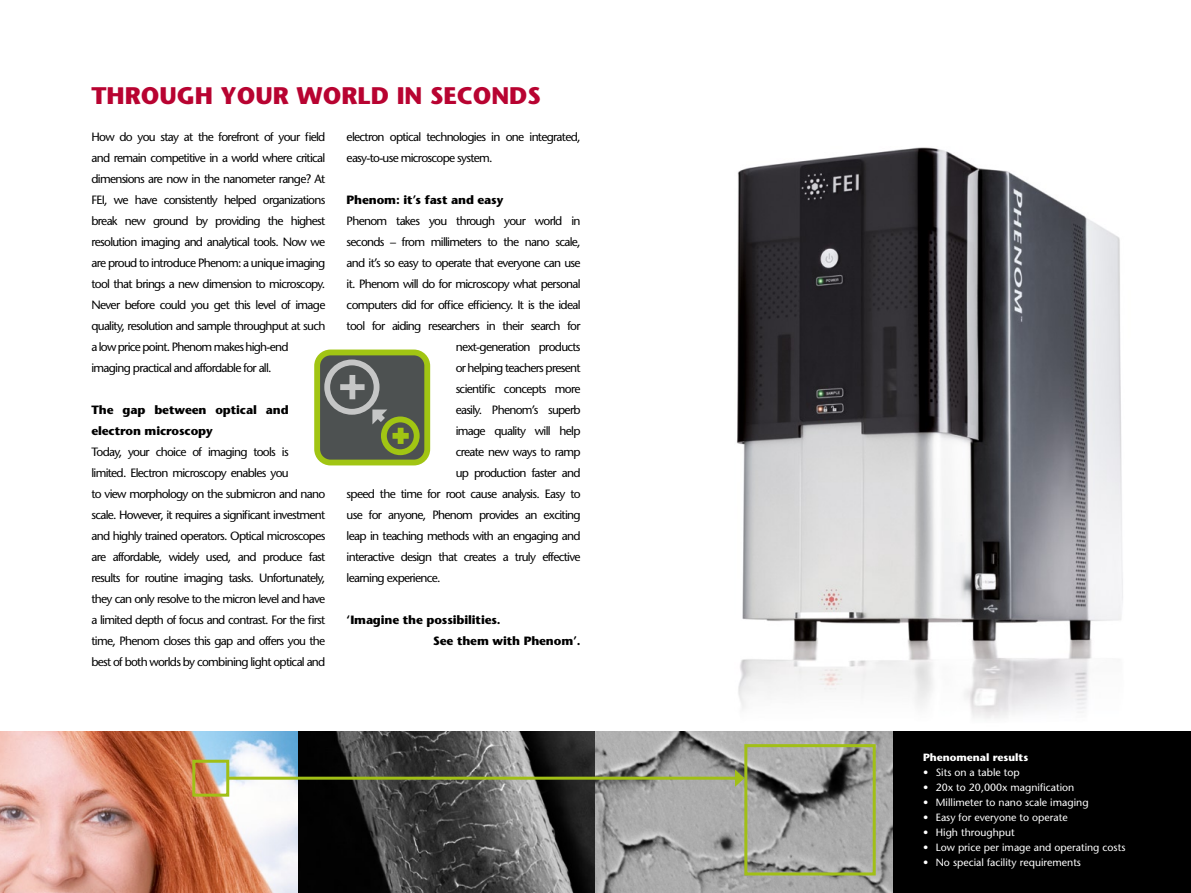
<style>
.page{position:relative;width:1191px;height:893px;background:#fff}
.page>*{position:absolute;margin:0;border:0;box-sizing:border-box;transform-origin:0 0}
.t1{font:700 24px "Stone Sans";color:#b80331}
.t2{font:12px/21px "Stone Sans";letter-spacing:-.06em;color:#000}
.t3{font:700 12px/21px "Stone Sans";letter-spacing:-.01em;color:#000}
.t4{font:10.5px "Stone Sans";color:#fff}
.t5{font:700 10.5px "Stone Sans";color:#fff}
</style>
<div class="page">
<img style="left:737px;top:147px;width:386px;height:571px">
<img style="left:298px;top:731px;width:297px;height:162px">
<svg style="left:595px;top:731px;width:298px;height:162px;background:#9d9d9c"></svg>
<div style="left:893px;top:731px;width:298px;height:162px;background:#000"></div>
<img style="left:0;top:731px;width:298px;height:162px">
<div style="left:192px;top:760px;width:37px;height:37px;border:3px solid #a1bf16"></div>
<div style="left:744px;top:744px;width:131px;height:131px;border:3px solid #a1bf16"></div>
<hr style="left:227px;top:777px;width:510px;height:3px;background:#a1bf16">
<svg style="left:735px;top:769px;width:9px;height:18px"></svg>
<div style="left:317px;top:352px;width:110px;height:110px;background:#4d5151;border-radius:13px"></div>
<div style="left:314px;top:350px;width:116px;height:115px;border:6px solid #a1c513;border-radius:13px"></div>
<svg style="left:384px;top:419px;width:33px;height:33px"></svg>
<div style="left:381px;top:416px;width:38px;height:39px;border:6px solid #a1c513;border-radius:50%"></div>
<div style="left:392px;top:433px;width:17px;height:6px;background:#a1c513"></div>
<div style="left:398px;top:428px;width:5px;height:16px;background:#a1c513"></div>
<svg style="left:321px;top:357px;width:70px;height:71px"></svg>
<h1 class="t1" style="left:91px;top:81px;width:451px">THROUGH YOUR WORLD IN SECONDS</h1>
<p class="t2" style="left:91px;top:127px;width:235px">How do you stay at the forefront of your field and remain competitive in a world where critical dimensions are now in the nanometer range? At FEI, we have consistently helped organizations break new ground by providing the highest resolution imaging and analytical tools. Now we are proud to introduce Phenom: a unique imaging tool that brings a new dimension to microscopy.<br>Never before could you get this level of image quality, resolution and sample throughput at such a low price point. Phenom makes high-end imaging practical and affordable for all.</p>
<p class="t3" style="left:91px;top:399px;width:199px">The gap between optical and electron microscopy</p>
<p class="t2" style="left:91px;top:442px;width:235px">Today, your choice of imaging tools is limited. Electron microscopy enables you<br>to view morphology on the submicron and nano scale. However, it requires a significant investment and highly trained operators. Optical microscopes are affordable, widely used, and produce fast results for routine imaging tasks. Unfortunately, they can only resolve to the micron level and have a limited depth of focus and contrast. For the first time, Phenom closes this gap and offers you the best of both worlds by combining light optical and</p>
<p class="t2" style="left:347px;top:127px;width:235px">electron optical technologies in one integrated, easy-to-use microscope system.</p>
<p class="t3" style="left:347px;top:189px;width:158px">Phenom: it’s fast and easy</p>
<p class="t2" style="left:347px;top:211px;width:235px">Phenom takes you through your world in</p>
<p class="t2" style="left:347px;top:232px;width:235px">seconds – from millimeters to the nano scale,</p>
<p class="t2" style="left:347px;top:253px;width:235px">and it’s so easy to operate that everyone can use</p>
<p class="t2" style="left:347px;top:274px;width:235px">it. Phenom will do for microscopy what personal</p>
<p class="t2" style="left:347px;top:295px;width:235px">computers did for office efficiency. It is the ideal</p>
<p class="t2" style="left:347px;top:316px;width:235px">tool for aiding researchers in their search for</p>
<p class="t2" style="left:456px;top:337px;width:126px">next-generation products</p>
<p class="t2" style="left:456px;top:358px;width:126px">or helping teachers present</p>
<p class="t2" style="left:456px;top:379px;width:126px">scientific concepts more</p>
<p class="t2" style="left:456px;top:400px;width:126px">easily. Phenom’s superb</p>
<p class="t2" style="left:456px;top:421px;width:126px">image quality will help</p>
<p class="t2" style="left:456px;top:442px;width:126px">create new ways to ramp</p>
<p class="t2" style="left:456px;top:463px;width:126px">up production faster and</p>
<p class="t2" style="left:347px;top:484px;width:235px">speed the time for root cause analysis. Easy to</p>
<p class="t2" style="left:347px;top:505px;width:235px">use for anyone, Phenom provides an exciting</p>
<p class="t2" style="left:347px;top:526px;width:235px">leap in teaching methods with an engaging and</p>
<p class="t2" style="left:347px;top:547px;width:235px">interactive design that creates a truly effective</p>
<p class="t2" style="left:347px;top:568px;width:95px">learning experience.</p>
<p class="t3" style="left:433px;top:609px;width:149px;text-indent:-87px">‘Imagine the possibilities.<br>See them with Phenom’.</p>
<p class="t5" style="left:923px;top:751px;width:107px">Phenomenal results</p>
<p class="t4" style="left:923px;top:766px;width:98px">• Sits on a table top</p>
<p class="t4" style="left:923px;top:781px;width:153px">• 20x to 20,000x magnification</p>
<p class="t4" style="left:923px;top:796px;width:167px">• Millimeter to nano scale imaging</p>
<p class="t4" style="left:923px;top:811px;width:146px">• Easy for everyone to operate</p>
<p class="t4" style="left:923px;top:826px;width:93px">• High throughput</p>
<p class="t4" style="left:923px;top:841px;width:204px">• Low price per image and operating costs</p>
<p class="t4" style="left:923px;top:856px;width:159px">• No special facility requirements</p>
</div>
